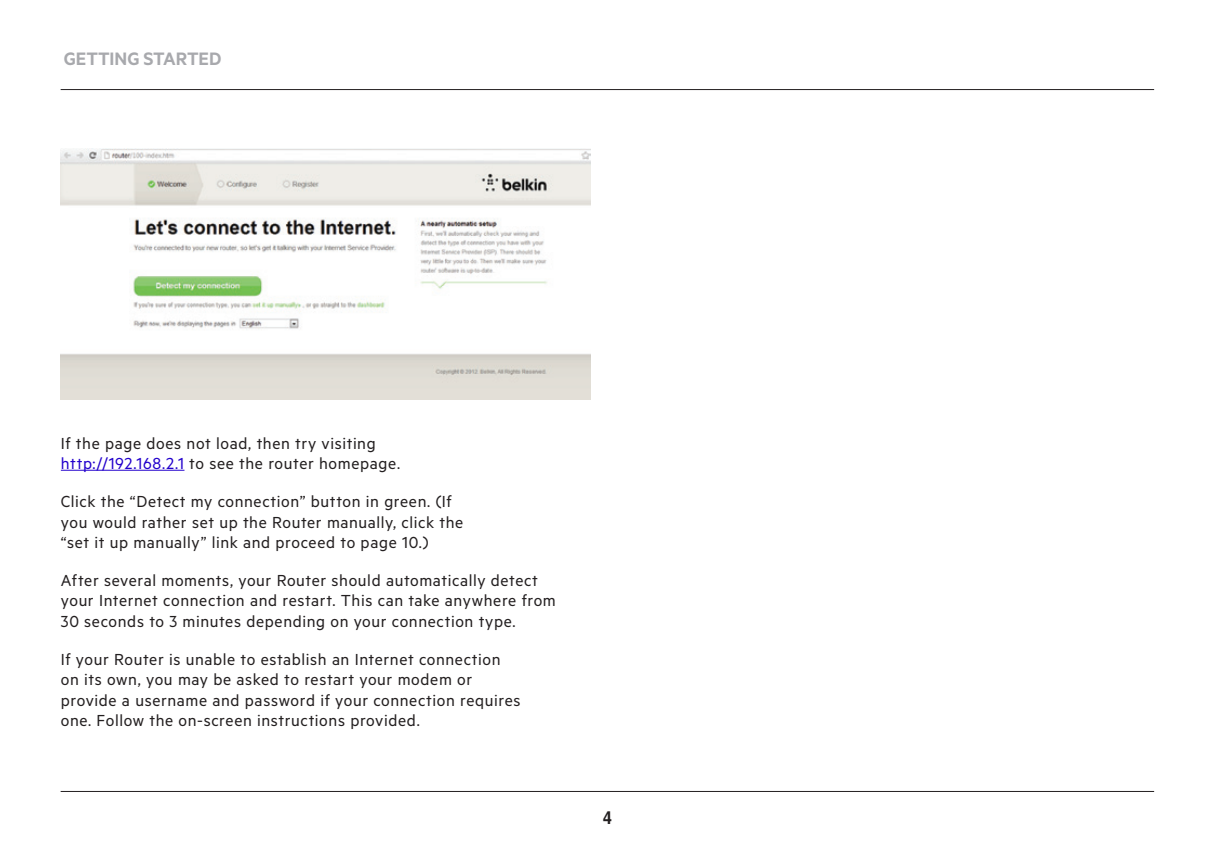
<style>
.page{position:relative;width:1215px;height:852px;background:#fff}
.page>*{position:absolute;margin:0;border:0;box-sizing:border-box;transform-origin:0 0}
.t1{font:600 20.25px "Metric";letter-spacing:-.005em;color:#a8a9ad}
.body_plain{font:18px/20.2px "Metric";letter-spacing:.035em;color:#231f20}
.t2{font:700 18px "Helvetica World";color:#231f20;scale:.9 1}
.s1{color:#20c}
</style>
<div class="page">
<hr style="left:61px;top:790px;width:1093px;height:1px;background:#231f20">
<hr style="left:61px;top:89px;width:1093px;height:1px;background:#231f20">
<img style="left:61px;top:149px;width:529px;height:250px">
<hr style="left:61px;top:469px;width:123px;height:1px;background:#20c">
<p class="t1" style="left:64px;top:47px;width:159px">GETTING STARTED</p>
<p class="body_plain" style="left:61px;top:432px;width:341px">If the page does not load, then try visiting <span class="s1">http://192.168.2.1</span> to see the router homepage.</p>
<p class="body_plain" style="left:61px;top:490px;width:404px">Click the “Detect my connection” button in green. (If you would rather set up the Router manually, click the “set it up manually” link and proceed to page 10.)</p>
<p class="body_plain" style="left:61px;top:569px;width:497px">After several moments, your Router should automatically detect your Internet connection and restart. This can take anywhere from<br>30 seconds to 3 minutes depending on your connection type.</p>
<p class="body_plain" style="left:61px;top:648px;width:461px">If your Router is unable to establish an Internet connection on its own, you may be asked to restart your modem or provide a username and password if your connection requires one. Follow the on-screen instructions provided.</p>
<p class="t2" style="left:603px;top:806px;width:12px">4</p>
</div>
